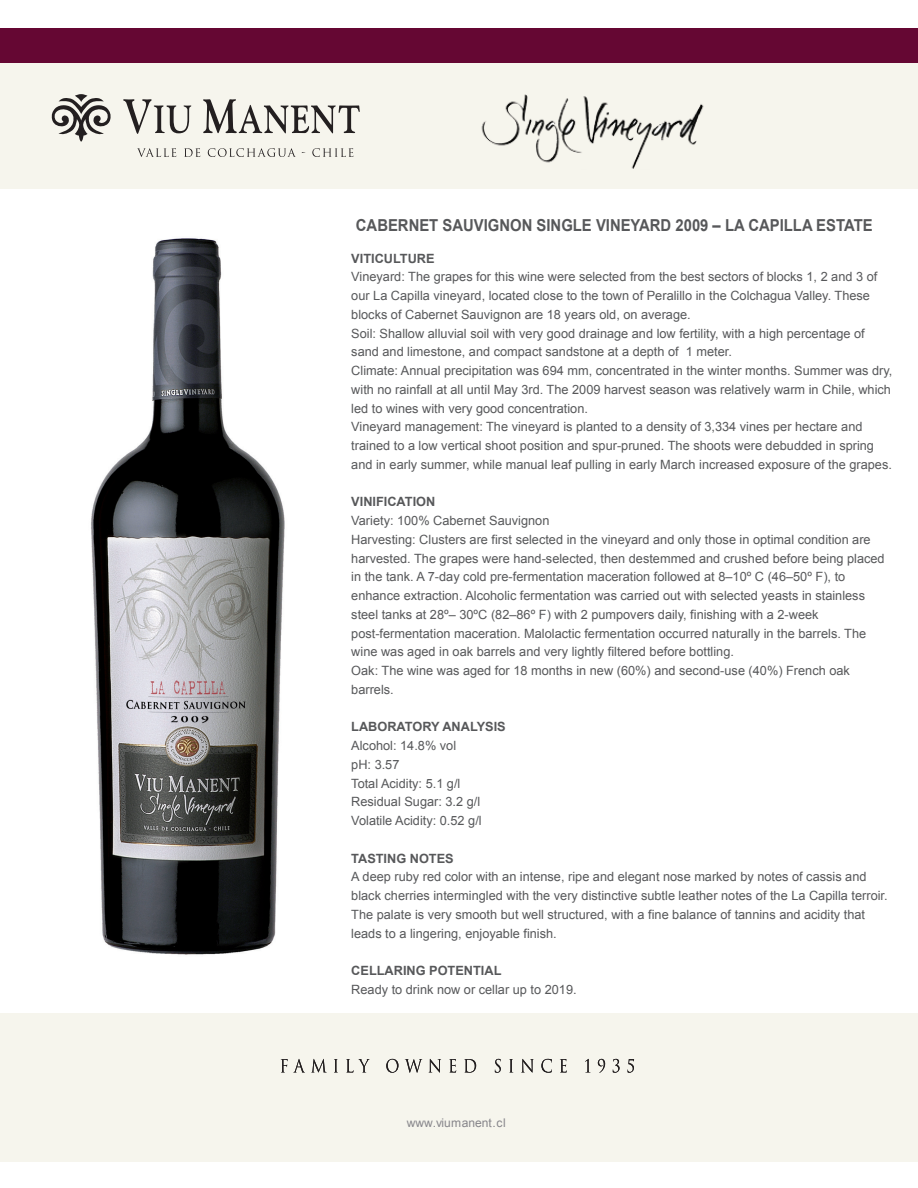
<style>
.page{position:relative;width:918px;height:1188px;background:#fff}
.page>*{position:absolute;margin:0;border:0;box-sizing:border-box;transform-origin:0 0}
.t1{font:700 16.5px "Arial";color:#57585a;scale:.9 1}
.t2{font:12.75px/18.8px "Arial";color:#57585a}
.t3{font:700 12.75px "Arial";color:#57585a}
.t4{font:12px "Arial";color:#87868b}
</style>
<div class="page">
<div style="left:0;top:28px;width:918px;height:36px;background:#650733"></div>
<div style="left:0;top:64px;width:918px;height:125px;background:#f6f5ed"></div>
<div style="left:0;top:1013px;width:918px;height:148px;background:#f6f5ed"></div>
<svg style="left:51px;top:94px;width:60px;height:48px"></svg>
<svg style="left:123px;top:99px;width:68px;height:35px"></svg>
<svg style="left:203px;top:99px;width:157px;height:34px"></svg>
<svg style="left:137px;top:148px;width:39px;height:9px"></svg>
<svg style="left:184px;top:148px;width:16px;height:9px"></svg>
<svg style="left:208px;top:148px;width:88px;height:9px"></svg>
<svg style="left:312px;top:148px;width:41px;height:9px"></svg>
<svg style="left:281px;top:1059px;width:23px;height:13px"></svg>
<svg style="left:312px;top:1059px;width:14px;height:13px"></svg>
<svg style="left:334px;top:1059px;width:4px;height:13px"></svg>
<svg style="left:346px;top:1059px;width:24px;height:14px"></svg>
<svg style="left:386px;top:1059px;width:12px;height:14px"></svg>
<svg style="left:405px;top:1059px;width:17px;height:14px"></svg>
<svg style="left:429px;top:1059px;width:12px;height:14px"></svg>
<svg style="left:449px;top:1059px;width:7px;height:14px"></svg>
<svg style="left:464px;top:1059px;width:12px;height:14px"></svg>
<svg style="left:495px;top:1059px;width:6px;height:14px"></svg>
<svg style="left:509px;top:1059px;width:4px;height:13px"></svg>
<svg style="left:521px;top:1059px;width:13px;height:14px"></svg>
<svg style="left:541px;top:1059px;width:11px;height:14px"></svg>
<svg style="left:560px;top:1059px;width:7px;height:14px"></svg>
<svg style="left:585px;top:1059px;width:4px;height:13px"></svg>
<svg style="left:598px;top:1059px;width:7px;height:14px"></svg>
<svg style="left:613px;top:1059px;width:7px;height:14px"></svg>
<svg style="left:628px;top:1059px;width:6px;height:14px"></svg>
<img style="left:481px;top:94px;width:223px;height:75px">
<img style="left:91px;top:238px;width:194px;height:717px">
<p class="t1" style="left:356px;top:215px;width:576px">CABERNET SAUVIGNON SINGLE VINEYARD 2009 – LA CAPILLA ESTATE</p>
<p class="t3" style="left:351px;top:250px;width:85px">VITICULTURE</p>
<p class="t2" style="left:351px;top:268px;width:543px">Vineyard: The grapes for this wine were selected from the best sectors of blocks 1, 2 and 3 of our La Capilla vineyard, located close to the town of Peralillo in the Colchagua Valley. These blocks of Cabernet Sauvignon are 18 years old, on average.<br>Soil: Shallow alluvial soil with very good drainage and low fertility, with a high percentage of sand and limestone, and compact sandstone at a depth of 1 meter.<br>Climate: Annual precipitation was 694 mm, concentrated in the winter months. Summer was dry, with no rainfall at all until May 3rd. The 2009 harvest season was relatively warm in Chile, which led to wines with very good concentration.<br>Vineyard management: The vineyard is planted to a density of 3,334 vines per hectare and trained to a low vertical shoot position and spur-pruned. The shoots were debudded in spring and in early summer, while manual leaf pulling in early March increased exposure of the grapes.</p>
<p class="t3" style="left:351px;top:493px;width:86px">VINIFICATION</p>
<p class="t2" style="left:351px;top:511px;width:535px">Variety: 100% Cabernet Sauvignon<br>Harvesting: Clusters are first selected in the vineyard and only those in optimal condition are harvested. The grapes were hand-selected, then destemmed and crushed before being placed in the tank. A 7-day cold pre-fermentation maceration followed at 8–10º C (46–50º F), to enhance extraction. Alcoholic fermentation was carried out with selected yeasts in stainless steel tanks at 28º– 30ºC (82–86º F) with 2 pumpovers daily, finishing with a 2-week post-fermentation maceration. Malolactic fermentation occurred naturally in the barrels. The wine was aged in oak barrels and very lightly filtered before bottling.<br>Oak: The wine was aged for 18 months in new (60%) and second-use (40%) French oak barrels.</p>
<p class="t3" style="left:351px;top:719px;width:156px">LABORATORY ANALYSIS</p>
<p class="t2" style="left:351px;top:736px;width:132px">Alcohol: 14.8% vol<br>pH: 3.57<br>Total Acidity: 5.1 g/l<br>Residual Sugar: 3.2 g/l<br>Volatile Acidity: 0.52 g/l</p>
<p class="t3" style="left:351px;top:850px;width:104px">TASTING NOTES</p>
<p class="t2" style="left:351px;top:868px;width:538px">A deep ruby red color with an intense, ripe and elegant nose marked by notes of cassis and black cherries intermingled with the very distinctive subtle leather notes of the La Capilla terroir.<br>The palate is very smooth but well structured, with a fine balance of tannins and acidity that leads to a lingering, enjoyable finish.</p>
<p class="t3" style="left:351px;top:962px;width:152px">CELLARING POTENTIAL</p>
<p class="t2" style="left:351px;top:980px;width:227px">Ready to drink now or cellar up to 2019.</p>
<p class="t4" style="left:407px;top:1115px;width:101px">www.viumanent.cl</p>
</div>
